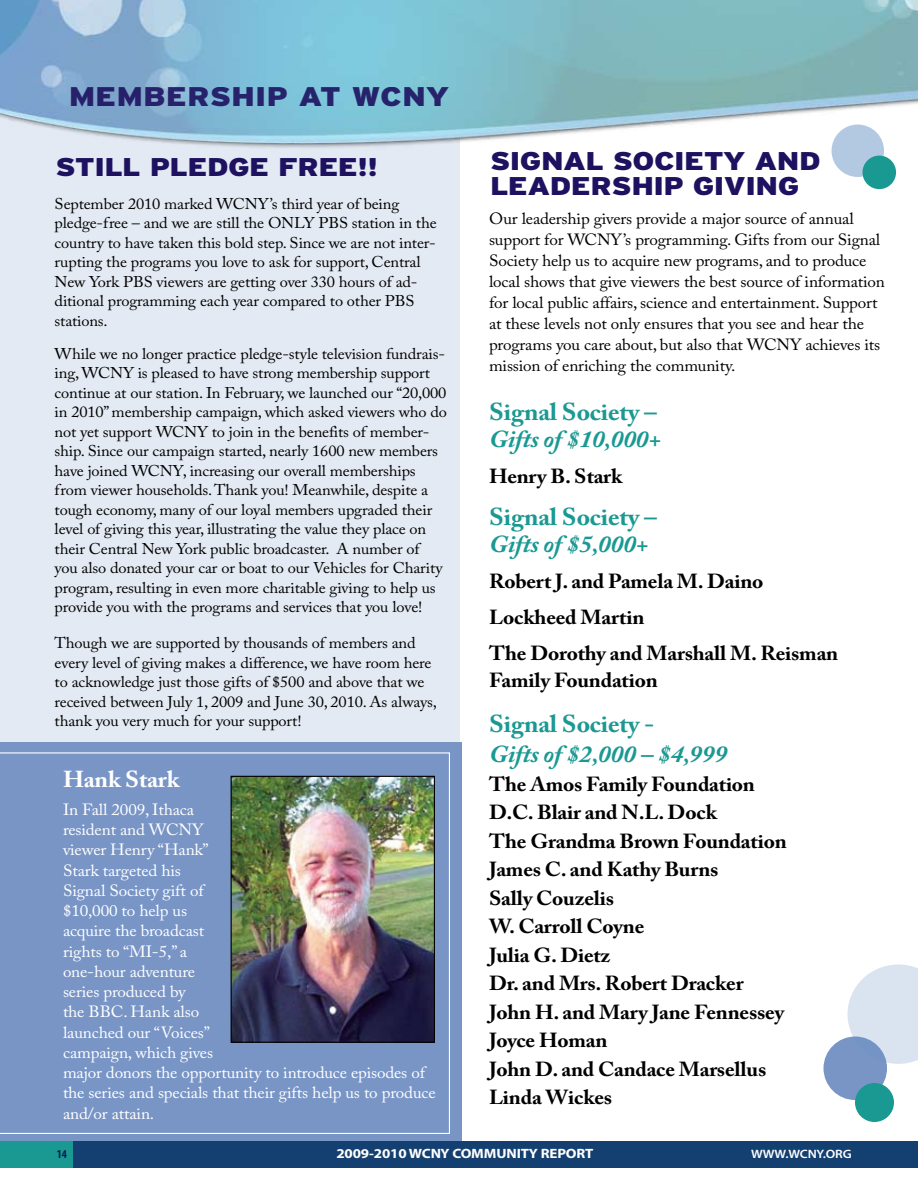
<style>
.page{position:relative;width:918px;height:1188px;background:#fff}
.page>*{position:absolute;margin:0;border:0;box-sizing:border-box;transform-origin:0 0}
.t1{font:27px "PBS Explorer L3 Header";letter-spacing:-.065em;color:#1d1160;scale:1.17 1}
.t2{font:25.65px/25.5px "PBS Explorer L3 Header";letter-spacing:-.085em;color:#1d1160;scale:1.17 1}
.t3{font:italic 700 24.3px "Adobe Caslon Pro";letter-spacing:-.01em;color:#1a9992;scale:1.06 1}
.t4{font:700 24.3px "Adobe Caslon Pro";letter-spacing:-.01em;color:#1a9992;scale:1.06 1}
.t5{font:700 22.95px "Adobe Caslon Pro";letter-spacing:-.01em;color:#fff;scale:1.06 1}
.t6{font:700 20.25px/28.5px "Adobe Caslon Pro";letter-spacing:-.01em;color:#000;scale:1.06 1}
.t7{font:16.2px/21px "Adobe Caslon Pro";letter-spacing:-.01em;color:#000;scale:1.06 1}
.t8{font:16.2px/20.2px "Adobe Caslon Pro";letter-spacing:-.01em;color:#fff;scale:1.06 1}
.t9{font:15.6px/19.5px "Adobe Caslon Pro";letter-spacing:-.01em;color:#000;scale:1.06 1}
.t10{font:700 13.5px "Myriad Pro";letter-spacing:-.01em;color:#fff;scale:1.11 1}
.t11{font:600 12.15px "Myriad Pro";letter-spacing:-.01em;color:#fff;scale:1.11 1}
.t12{font:700 condensed 12px "Myriad Pro";color:#002052}
</style>
<div class="page">
<div style="left:0;top:46px;width:460px;height:1095px;background:#e4eaf3"></div>
<div style="left:0;top:1141px;width:918px;height:27px;background:#144071"></div>
<div style="left:0;top:1141px;width:72px;height:27px;background:#1a9992"></div>
<img style="left:0;top:0;width:918px;height:190px">
<div style="left:832px;top:124px;width:52px;height:53px;background:#b3c9e2;border-radius:50%"></div>
<div style="left:0;top:742px;width:461px;height:399px;background:#7895c6"></div>
<div style="left:823px;top:1036px;width:64px;height:64px;background:#7895c6;border-radius:50%"></div>
<svg style="left:848px;top:964px;width:70px;height:100px"></svg>
<svg style="left:0;top:752px;width:450px;height:382px"></svg>
<img style="left:233px;top:778px;width:200px;height:263px">
<div style="left:231px;top:776px;width:204px;height:267px;border:1px solid #000"></div>
<div style="left:855px;top:1083px;width:39px;height:39px;background:#1a9992;border-radius:50%"></div>
<div style="left:863px;top:156px;width:33px;height:33px;background:#1a9992;border-radius:50%"></div>
<h1 class="t1" style="left:68px;top:82px;width:329px">MEMBERSHIP AT WCNY</h1>
<h2 class="t2" style="left:55px;top:154px;width:31px">STILL</h2>
<h2 class="t2" style="left:149px;top:154px;width:17px">PLE</h2>
<h2 class="t2" style="left:206px;top:154px;width:149px">DGE FREE!!</h2>
<p class="t9" style="left:55px;top:194px;width:362px">September 2010 marked WCNY’s third year of being pledge-free – and we are still the ONLY PBS station in the country to have taken this bold step. Since we are not inter&shy;rupting the programs you love to ask for support, Central New York PBS viewers are getting over 330 hours of ad&shy;ditional programming each year compared to other PBS stations.</p>
<p class="t9" style="left:55px;top:344px;width:372px">While we no longer practice pledge-style television fundrais&shy;ing, WCNY is pleased to have strong membership support continue at our station. In February, we launched our “20,000 in 2010” membership campaign, which asked viewers who do not yet support WCNY to join in the benefits of member&shy;ship. Since our campaign started, nearly 1600 new members have joined WCNY, increasing our overall memberships from viewer households. Thank you! Meanwhile, despite a tough economy, many of our loyal members upgraded their level of giving this year, illustrating the value they place on their Central New York public broadcaster. A number of<br>you also donated your car or boat to our Vehicles for Charity program, resulting in even more charitable giving to help us provide you with the programs and services that you love!</p>
<p class="t9" style="left:55px;top:633px;width:362px">Though we are supported by thousands of members and every level of giving makes a difference, we have room here to acknowledge just those gifts of $500 and above that we received between July 1, 2009 and June 30, 2010. As always, thank you very much for your support!</p>
<h3 class="t5" style="left:63px;top:766px;width:111px">Hank Stark</h3>
<p class="t8" style="left:63px;top:799px;width:353px">In Fall 2009, Ithaca<br>resident and WCNY<br>viewer Henry “Hank”<br>Stark targeted his<br>Signal Society gift of<br>$10,000 to help us<br>acquire the broadcast<br>rights to “MI-5,” a<br>one-hour adventure<br>series produced by<br>the BBC. Hank also<br>launched our “Voices”<br>campaign, which gives<br>major donors the opportunity to introduce episodes of the series and specials that their gifts help us to produce and/or attain.</p>
<h2 class="t2" style="left:489px;top:148px;width:281px">SIGNAL SOCIETY AND<br>LEADERSHIP GIVING</h2>
<p class="t7" style="left:489px;top:208px;width:375px">Our leadership givers provide a major source of annual support for WCNY’s programming. Gifts from our Signal Society help us to acquire new programs, and to produce local shows that give viewers the best source of information for local public affairs, science and entertainment. Support at these levels not only ensures that you see and hear the programs you care about, but also that WCNY achieves its mission of enriching the community.</p>
<h3 class="t4" style="left:489px;top:398px;width:160px">Signal Society –</h3>
<h3 class="t3" style="left:489px;top:425px;width:164px">Gifts of $10,000+</h3>
<p class="t6" style="left:489px;top:462px;width:127px">Henry B. Stark</p>
<h3 class="t4" style="left:489px;top:503px;width:160px">Signal Society –</h3>
<h3 class="t3" style="left:489px;top:530px;width:152px">Gifts of $5,000+</h3>
<p class="t6" style="left:489px;top:563px;width:331px;line-height:36px">Robert J. and Pamela M. Daino<br>Lockheed Martin<br>The Dorothy and Marshall M. Reisman</p>
<p class="t6" style="left:489px;top:666px;width:161px">Family Foundation</p>
<h3 class="t4" style="left:489px;top:710px;width:158px">Signal Society -</h3>
<h3 class="t3" style="left:489px;top:740px;width:227px">Gifts of $2,000 – $4,999</h3>
<p class="t6" style="left:489px;top:770px;width:282px">The Amos Family Foundation<br>D.C. Blair and N.L. Dock<br>The Grandma Brown Foundation<br>James C. and Kathy Burns<br>Sally Couzelis<br>W. Carroll Coyne<br>Julia G. Dietz<br>Dr. and Mrs. Robert Dracker<br>John H. and Mary Jane Fennessey<br>Joyce Homan<br>John D. and Candace Marsellus<br>Linda Wickes</p>
<p class="t12" style="left:57px;top:1147px;width:12px">14</p>
<p class="t10" style="left:336px;top:1145px;width:233px">2009-2010 WCNY COMMUNITY REPORT</p>
<p class="t11" style="left:751px;top:1146px;width:92px">WWW.WCNY.ORG</p>
</div>
